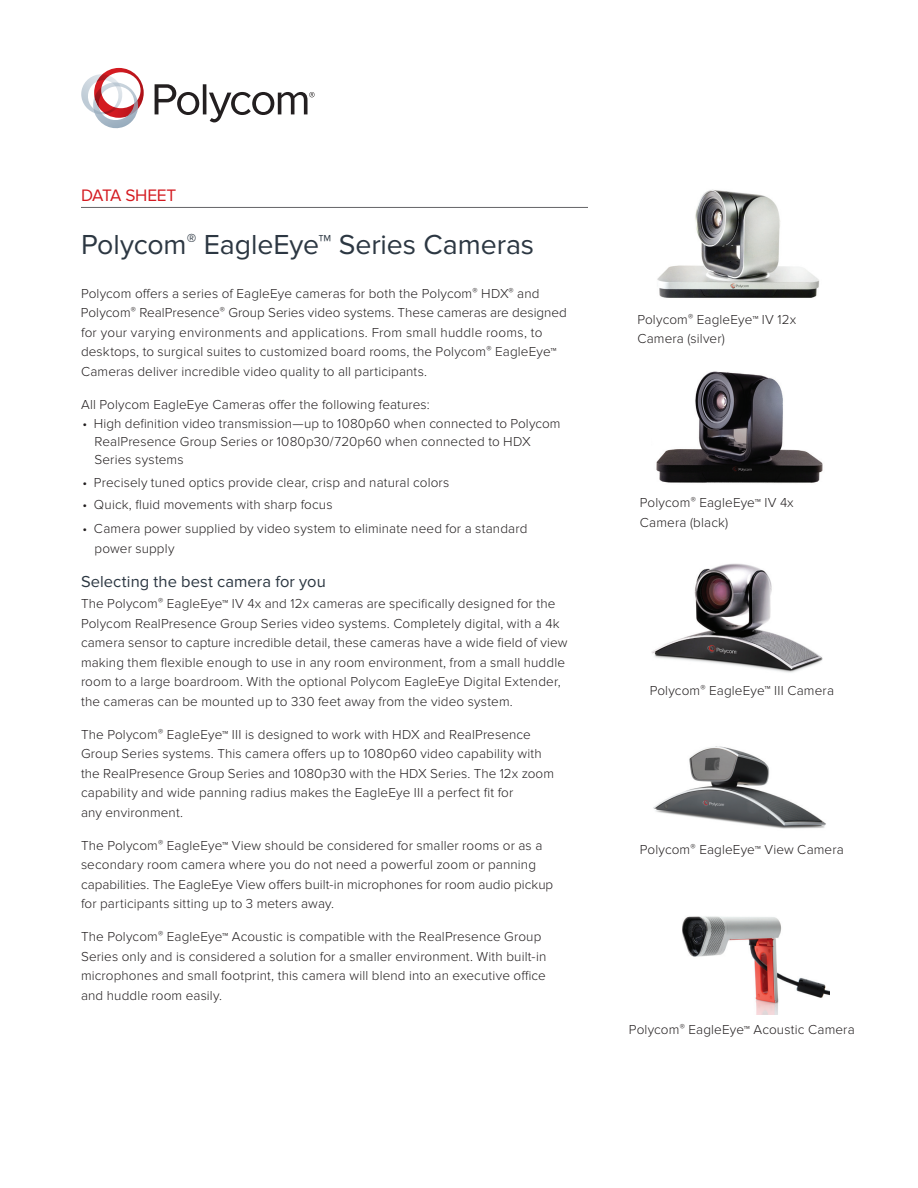
<style>
.page{position:relative;width:918px;height:1188px;background:#fff}
.page>*{position:absolute;margin:0;border:0;box-sizing:border-box;transform-origin:0 0}
.t1{font:28.5px "Proxima Nova";letter-spacing:-.005em;color:#2c3742}
.t2{font:17.25px "Proxima Nova";letter-spacing:-.015em;color:#d41b21}
.t3{font:16.5px "Proxima Nova";letter-spacing:.005em;color:#2c3742}
.t4{font:300 13.5px/19.5px "Proxima Nova";letter-spacing:.01em;color:#231f20}
</style>
<div class="page">
<hr style="left:81px;top:207px;width:507px;height:1px;background:#636366">
<svg style="left:81px;top:68px;width:63px;height:60px"></svg>
<svg style="left:155px;top:84px;width:44px;height:31px"></svg>
<hr style="left:203px;top:84px;width:3px;height:30px;background:#231f20">
<svg style="left:209px;top:92px;width:106px;height:30px"></svg>
<img style="left:656px;top:371px;width:167px;height:112px">
<img style="left:657px;top:189px;width:162px;height:109px">
<img style="left:652px;top:563px;width:171px;height:110px">
<img style="left:653px;top:746px;width:173px;height:83px">
<img style="left:682px;top:916px;width:148px;height:99px">
<p class="t2" style="left:81px;top:185px;width:97px">DATA SHEET</p>
<h1 class="t1" style="left:81px;top:228px;width:455px">Polycom<sup>®</sup> EagleEye™ Series Cameras</h1>
<p class="t4" style="left:81px;top:284px;width:487px">Polycom offers a series of EagleEye cameras for both the Polycom<sup>®</sup> HDX<sup>®</sup> and Polycom<sup>®</sup> RealPresence<sup>®</sup> Group Series video systems. These cameras are designed for your varying environments and applications. From small huddle rooms, to desktops, to surgical suites to customized board rooms, the Polycom<sup>®</sup> EagleEye™ Cameras deliver incredible video quality to all participants.</p>
<p class="t4" style="left:81px;top:395px;width:350px">All Polycom EagleEye Cameras offer the following features:</p>
<p class="t4" style="left:95px;top:415px;width:468px;line-height:18px;text-indent:-12px">• High definition video transmission—up to 1080p60 when connected to Polycom<br>RealPresence Group Series or 1080p30/720p60 when connected to HDX<br>Series systems</p>
<p class="t4" style="left:82px;top:473px;width:368px">• Precisely tuned optics provide clear, crisp and natural colors</p>
<p class="t4" style="left:82px;top:495px;width:252px">• Quick, fluid movements with sharp focus</p>
<p class="t4" style="left:95px;top:519px;width:434px;text-indent:-12px">• Camera power supplied by video system to eliminate need for a standard power supply</p>
<p class="t3" style="left:81px;top:573px;width:246px">Selecting the best camera for you</p>
<p class="t4" style="left:81px;top:594px;width:488px">The Polycom<sup>®</sup> EagleEye™ IV 4x and 12x cameras are specifically designed for the Polycom RealPresence Group Series video systems. Completely digital, with a 4k camera sensor to capture incredible detail, these cameras have a wide field of view making them flexible enough to use in any room environment, from a small huddle room to a large boardroom. With the optional Polycom EagleEye Digital Extender, the cameras can be mounted up to 330 feet away from the video system.</p>
<p class="t4" style="left:81px;top:725px;width:475px">The Polycom<sup>®</sup> EagleEye™ III is designed to work with HDX and RealPresence Group Series systems. This camera offers up to 1080p60 video capability with the RealPresence Group Series and 1080p30 with the HDX Series. The 12x zoom capability and wide panning radius makes the EagleEye III a perfect fit for<br>any environment.</p>
<p class="t4" style="left:81px;top:836px;width:474px">The Polycom<sup>®</sup> EagleEye™ View should be considered for smaller rooms or as a secondary room camera where you do not need a powerful zoom or panning capabilities. The EagleEye View offers built-in microphones for room audio pickup for participants sitting up to 3 meters away.</p>
<p class="t4" style="left:81px;top:927px;width:467px">The Polycom<sup>®</sup> EagleEye™ Acoustic is compatible with the RealPresence Group Series only and is considered a solution for a smaller environment. With built-in microphones and small footprint, this camera will blend into an executive office and huddle room easily.</p>
<p class="t4" style="left:637px;top:310px;width:160px">Polycom<sup>®</sup> EagleEye™ IV 12x<br>Camera (silver)</p>
<p class="t4" style="left:640px;top:493px;width:155px">Polycom<sup>®</sup> EagleEye™ IV 4x<br>Camera (black)</p>
<p class="t4" style="left:650px;top:680px;width:186px">Polycom<sup>®</sup> EagleEye™ III Camera</p>
<p class="t4" style="left:640px;top:840px;width:206px">Polycom<sup>®</sup> EagleEye™ View Camera</p>
<p class="t4" style="left:629px;top:1020px;width:227px">Polycom<sup>®</sup> EagleEye™ Acoustic Camera</p>
</div>
